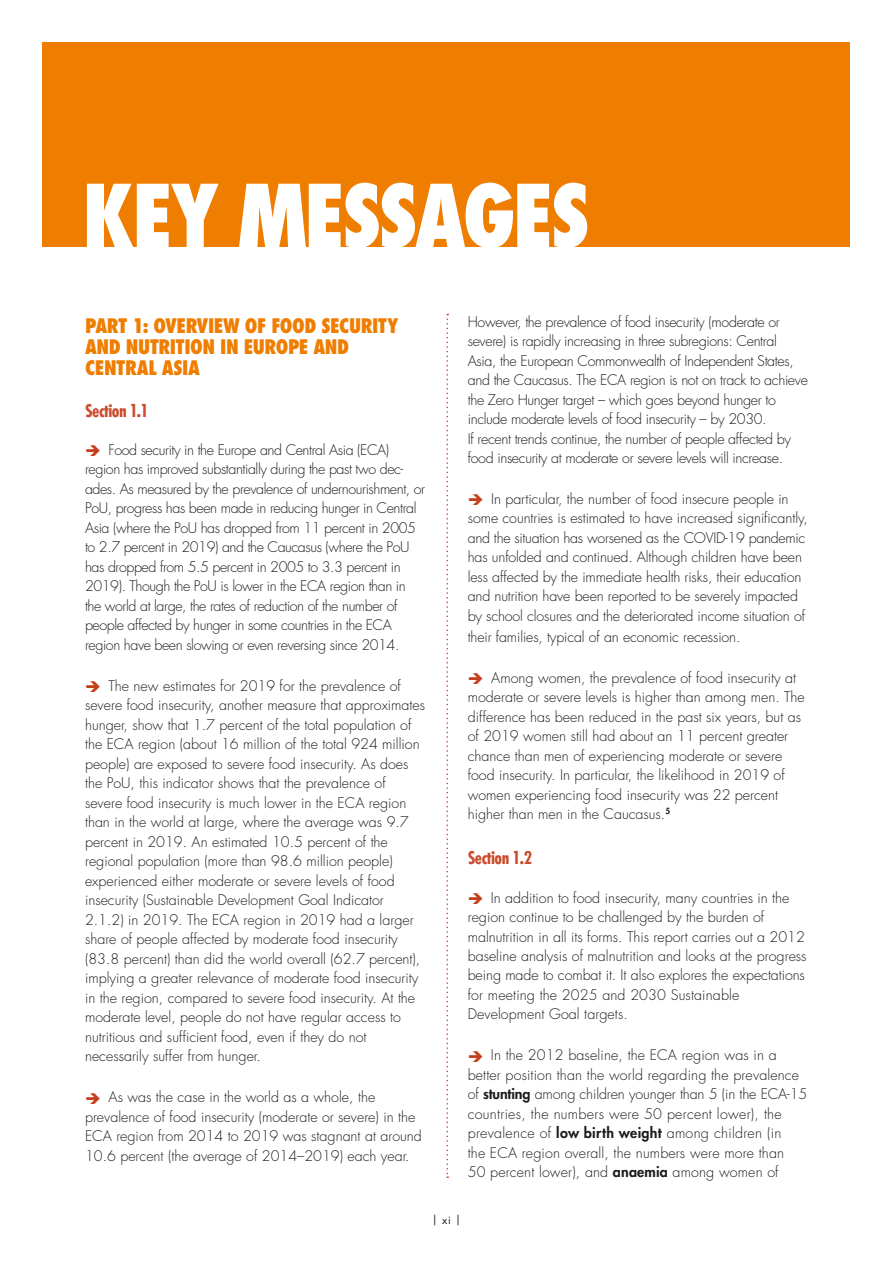
<style>
.page{position:relative;width:893px;height:1263px;background:#fff}
.page>*{position:absolute;margin:0;border:0;box-sizing:border-box;transform-origin:0 0}
.t1{font:800 condensed 84px "Futura Std";letter-spacing:-.04em;color:#fff}
.t2{font:800 condensed 19.5px/21px "Futura Std";letter-spacing:-.02em;color:#ef7d00}
.t3{font:700 19.5px "Futura Con";letter-spacing:-.02em;color:#cb4b2c}
.t4{font:300 14.25px/19.5px "Futura Std";color:#1d1d1b}
.t5{font:300 14.25px/19.5px "Futura Std";letter-spacing:-.03em;color:#1d1d1b}
.t6{font:300 14.25px/19.5px "Futura Std";letter-spacing:-.025em;color:#1d1d1b}
.t7{font:10.5px "Futura Std";color:#1d1d1b}
.s1{color:#c63f1c}
.s2{font-weight:800}
</style>
<div class="page">
<svg style="left:446px;top:314px;width:2px;height:864px"></svg>
<div style="left:43px;top:43px;width:807px;height:204px;background:#ef7d00"></div>
<h1 class="t1" style="left:82px;top:163px;width:510px">KEY MESSAGES</h1>
<h2 class="t2" style="left:85px;top:315px;width:315px">PART 1: OVERVIEW OF FOOD SECURITY<br>AND NUTRITION IN EUROPE AND<br>CENTRAL ASIA</h2>
<h2 class="t3" style="left:85px;top:398px;width:65px">Section 1.1</h2>
<p class="t5" style="left:85px;top:440px;width:342px"><span class="s1">➔</span> Food security in the Europe and Central Asia (ECA) region has improved substantially during the past two dec&shy;ades. As measured by the prevalence of undernourishment, or PoU, progress has been made in reducing hunger in Central Asia (where the PoU has dropped from 11 percent in 2005 to 2.7 percent in 2019) and the Caucasus (where the PoU has dropped from 5.5 percent in 2005 to 3.3 percent in 2019). Though the PoU is lower in the ECA region than in the world at large, the rates of reduction of the number of people affected by hunger in some countries in the ECA region have been slowing or even reversing since 2014.</p>
<p class="t4" style="left:85px;top:676px;width:342px"><span class="s1">➔</span> The new estimates for 2019 for the prevalence of severe food insecurity, another measure that approximates hunger, show that 1.7 percent of the total population of the ECA region (about 16 million of the total 924 million people) are exposed to severe food insecurity. As does the PoU, this indicator shows that the prevalence of severe food insecurity is much lower in the ECA region than in the world at large, where the average was 9.7 percent in 2019. An estimated 10.5 percent of the regional population (more than 98.6 million people) experienced either moderate or severe levels of food insecurity (Sustainable Development Goal Indicator 2.1.2) in 2019. The ECA region in 2019 had a larger share of people affected by moderate food insecurity (83.8 percent) than did the world overall (62.7 percent), implying a greater relevance of moderate food insecurity in the region, compared to severe food insecurity. At the moderate level, people do not have regular access to nutritious and sufficient food, even if they do not necessarily suffer from hunger.</p>
<p class="t4" style="left:85px;top:1087px;width:338px"><span class="s1">➔</span> As was the case in the world as a whole, the prevalence of food insecurity (moderate or severe) in the ECA region from 2014 to 2019 was stagnant at around 10.6 percent (the average of 2014–2019) each year.</p>
<p class="t6" style="left:468px;top:312px;width:342px">However, the prevalence of food insecurity (moderate or severe) is rapidly increasing in three subregions: Central Asia, the European Commonwealth of Independent States, and the Caucasus. The ECA region is not on track to achieve the Zero Hunger target – which goes beyond hunger to include moderate levels of food insecurity – by 2030.<br>If recent trends continue, the number of people affected by food insecurity at moderate or severe levels will increase.</p>
<p class="t4" style="left:468px;top:489px;width:342px"><span class="s1">➔</span> In particular, the number of food insecure people in some countries is estimated to have increased significantly, and the situation has worsened as the COVID-19 pandemic has unfolded and continued. Although children have been less affected by the immediate health risks, their education and nutrition have been reported to be severely impacted by school closures and the deteriorated income situation of</p>
<p class="t4" style="left:468px;top:627px;width:274px">their families, typical of an economic recession.</p>
<p class="t4" style="left:468px;top:668px;width:339px"><span class="s1">➔</span> Among women, the prevalence of food insecurity at moderate or severe levels is higher than among men. The difference has been reduced in the past six years, but as of 2019 women still had about an 11 percent greater chance than men of experiencing moderate or severe food insecurity. In particular, the likelihood in 2019 of women experiencing food insecurity was 22 percent higher than men in the Caucasus.<sup>5</sup></p>
<h2 class="t3" style="left:468px;top:845px;width:66px">Section 1.2</h2>
<p class="t4" style="left:468px;top:888px;width:340px"><span class="s1">➔</span> In addition to food insecurity, many countries in the region continue to be challenged by the burden of malnutrition in all its forms. This report carries out a 2012 baseline analysis of malnutrition and looks at the progress being made to combat it. It also explores the expectations for meeting the 2025 and 2030 Sustainable Development Goal targets.</p>
<p class="t4" style="left:468px;top:1046px;width:341px"><span class="s1">➔</span> In the 2012 baseline, the ECA region was in a better position than the world regarding the prevalence of <span class="s2">stunting</span> among children younger than 5 (in the ECA-15 countries, the numbers were 50 percent lower), the prevalence of <span class="s2">low birth weight</span> among children (in<br>the ECA region overall, the numbers were more than<br>50 percent lower), and <span class="s2">anaemia</span> among women of</p>
<p class="t7" style="left:432px;top:1213px;width:31px">| xi |</p>
</div>
